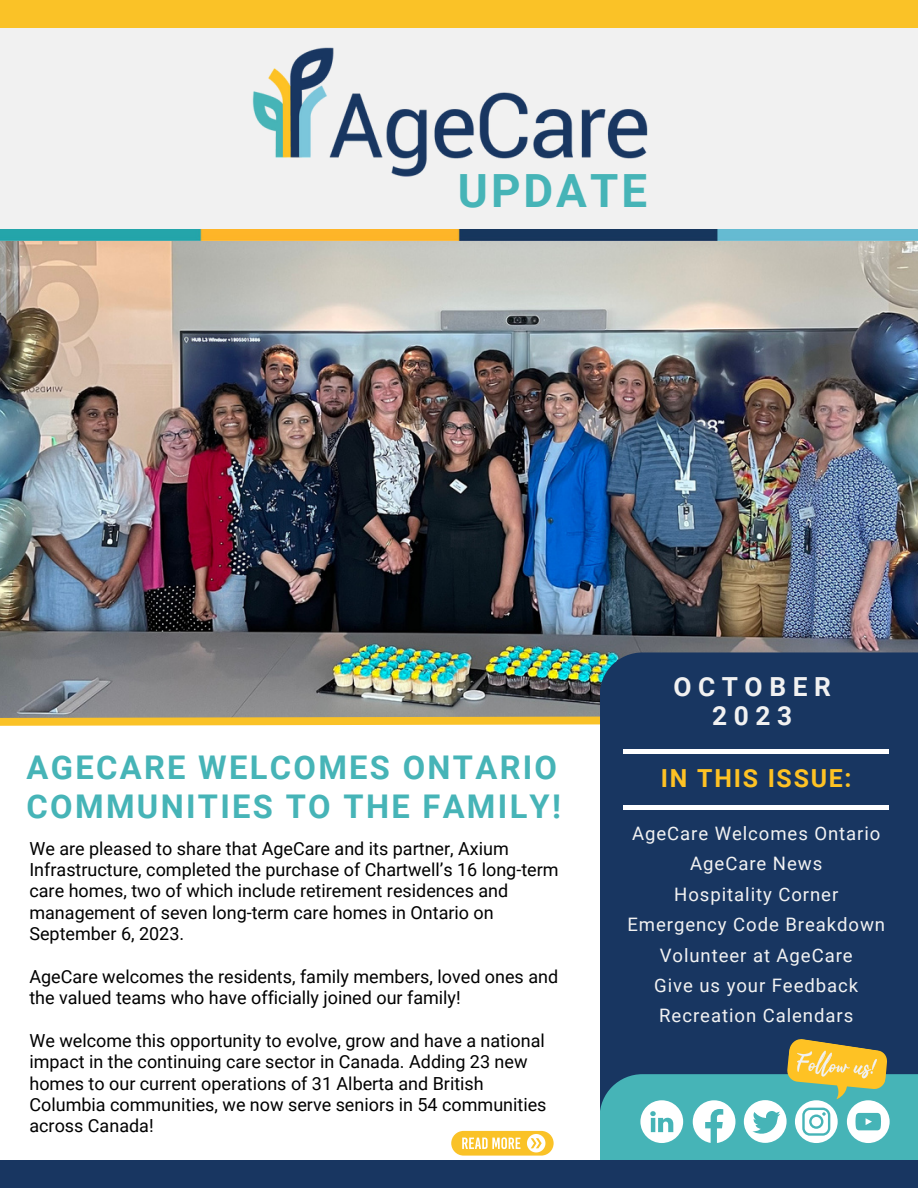
<style>
.page{position:relative;width:918px;height:1188px;background:#fff}
.page>*{position:absolute;margin:0;border:0;box-sizing:border-box;transform-origin:0 0}
.t1{font:700 45.75px "Roboto";letter-spacing:.065em;color:#46b4b7}
.t2{font:700 32.7px/39.3px "Roboto";letter-spacing:.07em;color:#46b4b7}
.t3{font:700 26.25px/29.2px "Roboto";letter-spacing:.25em;color:#f1f1f1;text-align:center}
.t4{font:700 24.9px "Roboto";letter-spacing:.07em;color:#fec224}
.t5{font:18.6px "Roboto";letter-spacing:.05em;color:#f2f2f2}
.t6{font:18px/21.3px "Roboto";color:#000}
</style>
<div class="page">
<div style="left:0;top:0;width:918px;height:47px;background:#fac227"></div>
<img style="left:0;top:241px;width:918px;height:471px">
<svg style="left:0;top:712px;width:600px;height:14px;background:#d2b35c"></svg>
<div style="left:600px;top:652px;width:318px;height:422px;background:#183661"></div>
<div style="left:0;top:28px;width:918px;height:209px;background:#f1f1f1"></div>
<img style="left:0;top:230px;width:918px;height:11px">
<img style="left:252px;top:47px;width:396px;height:130px">
<hr style="left:624px;top:750px;width:265px;height:3px;background:#fff">
<hr style="left:624px;top:806px;width:265px;height:3px;background:#fff">
<div style="left:451px;top:1131px;width:103px;height:25px;background:#fac227;border-radius:12px"></div>
<svg style="left:527px;top:1134px;width:18px;height:18px"></svg>
<svg style="left:462px;top:1137px;width:58px;height:12px"></svg>
<div style="left:600px;top:1074px;width:318px;height:114px;background:#46b4b7"></div>
<div style="left:0;top:1161px;width:918px;height:27px;background:#183661"></div>
<svg style="left:693px;top:1100px;width:43px;height:43px"></svg>
<svg style="left:640px;top:1100px;width:43px;height:43px"></svg>
<svg style="left:744px;top:1037px;width:146px;height:106px"></svg>
<p class="t1" style="left:458px;top:165px;width:191px">UPDATE</p>
<p class="t3" style="left:673px;top:672px;width:159px">OCTOBER<br>2023</p>
<p class="t2" style="left:27px;top:748px;width:536px">AGECARE WELCOMES ONTARIO<br>COMMUNITIES TO THE FAMILY!</p>
<p class="t6" style="left:29px;top:838px;width:531px">We are pleased to share that AgeCare and its partner, Axium Infrastructure, completed the purchase of Chartwell’s 16 long-term care homes, two of which include retirement residences and management of seven long-term care homes in Ontario on September 6, 2023.</p>
<p class="t6" style="left:29px;top:966px;width:530px">AgeCare welcomes the residents, family members, loved ones and the valued teams who have officially joined our family!</p>
<p class="t6" style="left:29px;top:1030px;width:519px">We welcome this opportunity to evolve, grow and have a national impact in the continuing care sector in Canada. Adding 23 new homes to our current operations of 31 Alberta and British Columbia communities, we now serve seniors in 54 communities across Canada!</p>
<p class="t4" style="left:661px;top:764px;width:192px">IN THIS ISSUE:</p>
<p class="t5" style="left:632px;top:823px;width:250px">AgeCare Welcomes Ontario</p>
<p class="t5" style="left:690px;top:853px;width:134px">AgeCare News</p>
<p class="t5" style="left:674px;top:884px;width:166px">Hospitality Corner</p>
<p class="t5" style="left:627px;top:914px;width:259px">Emergency Code Breakdown</p>
<p class="t5" style="left:660px;top:944px;width:195px">Volunteer at AgeCare</p>
<p class="t5" style="left:654px;top:975px;width:206px">Give us your Feedback</p>
<p class="t5" style="left:659px;top:1005px;width:195px">Recreation Calendars</p>
</div>
